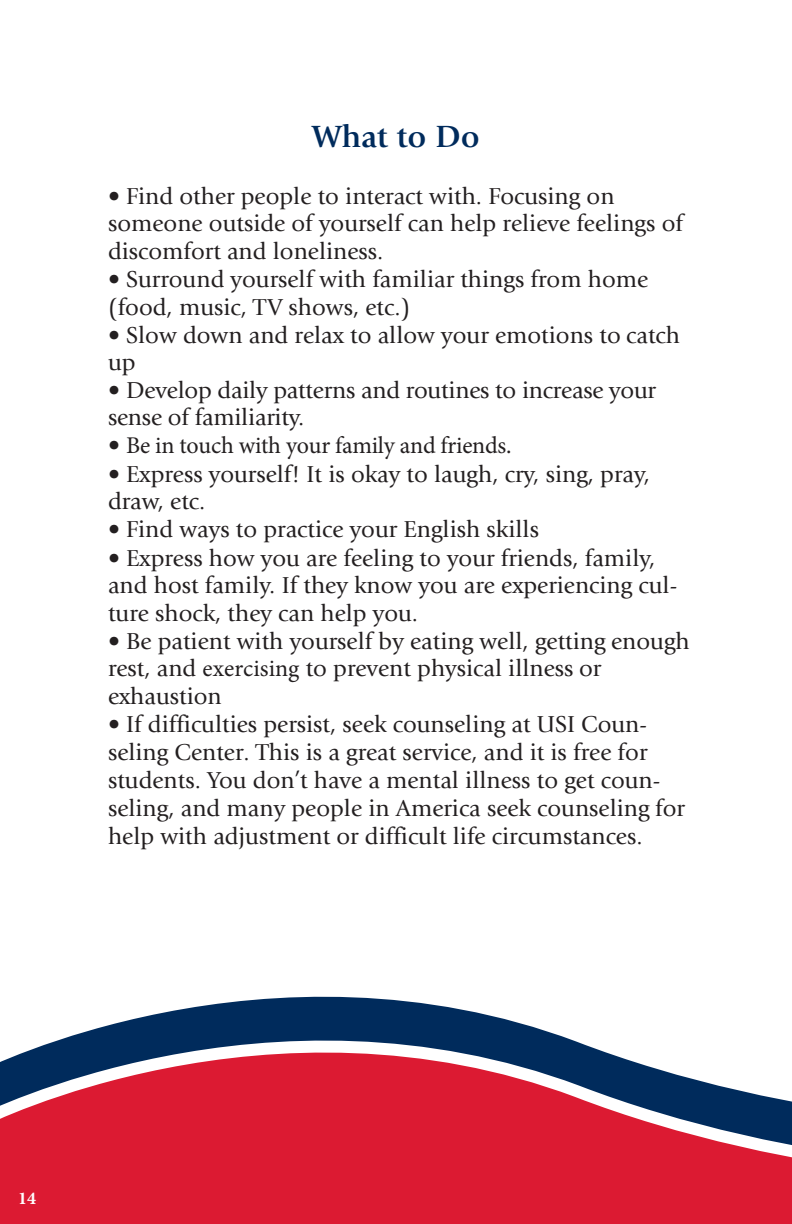
<style>
.page{position:relative;width:792px;height:1224px;background:#fff}
.page>*{position:absolute;margin:0;border:0;box-sizing:border-box;transform-origin:0 0}
.t1{font:700 32px "Giovanni Std";color:#002b5c}
.t2{font:24px/27.6px "Giovanni Std";color:#231f20}
.t3{font:24px "Minion Pro";letter-spacing:-.01em;color:#231f20}
.t4{font:700 18px "Minion Pro";color:#fff}
.s1{font-family:"Giovanni Std"}
.s2{font-family:"Minion Pro"}
</style>
<div class="page">
<svg style="left:0;top:996px;width:792px;height:228px"></svg>
<p class="t1" style="left:312px;top:118px;width:169px">What to Do</p>
<p class="t2" style="left:108px;top:182px;width:577px">• Find other people to interact with. Focusing on someone outside of yourself can help relieve feelings of discomfort and loneliness.</p>
<p class="t2" style="left:108px;top:265px;width:542px">• Surround yourself with familiar things from home (food, music, TV shows, etc.)</p>
<p class="t2" style="left:108px;top:322px;width:574px">• Slow down and relax to allow your emotions to catch up</p>
<p class="t2" style="left:108px;top:377px;width:550px">• Develop daily patterns and routines to increase your sense of familiarity.</p>
<p class="t3" style="left:108px;top:429px;width:405px"><span class="s1">•</span> Be in touch with your family and friends.</p>
<p class="t2" style="left:108px;top:460px;width:544px">• Express yourself! It is okay to laugh, cry, sing, pray, draw, etc.</p>
<p class="t2" style="left:108px;top:515px;width:433px">• Find ways to practice your English skills</p>
<p class="t2" style="left:108px;top:544px;width:571px">• Express how you are feeling to your friends, family, and host family. If they know you are experiencing cul&shy;ture shock, they can help you.</p>
<p class="t2" style="left:108px;top:627px;width:583px">• Be patient with yourself by eating well, getting enough rest, and <span class="s2">exercising</span> to prevent physical illness or exhaustion</p>
<p class="t2" style="left:108px;top:710px;width:578px">• If difficulties persist, seek counseling at USI Coun&shy;seling Center. This is a great service, and it is free for students. You don’t have a mental illness to get coun&shy;seling, and many people in America seek counseling for help with adjustment or difficult life circumstances.</p>
<p class="t4" style="left:18px;top:1186px;width:19px">14</p>
</div>
